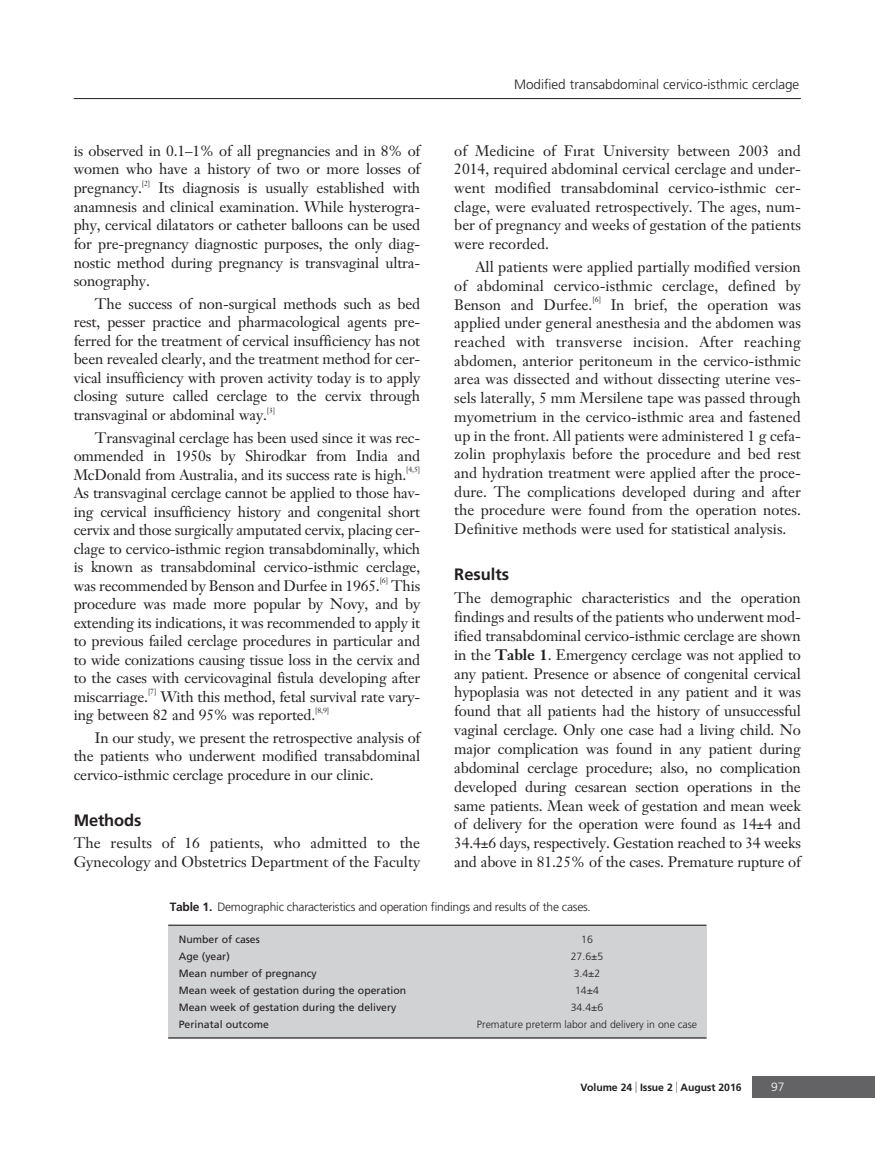
<style>
.page{position:relative;width:876px;height:1174px;background:#fff}
.page>*{position:absolute;margin:0;border:0;box-sizing:border-box;transform-origin:0 0}
.t1{font:700 16.5px "Frutiger";letter-spacing:-.005em;color:#231f20}
.t2{font:15px/18.5px "Janson Text";letter-spacing:-.01em;color:#231f20;text-align:justify}
.t3{font:300 13.5px "Frutiger";color:#231f20}
.t4{font:300 12px "Frutiger";letter-spacing:-.015em;color:#231f20}
.t5{font:300 12px "Frutiger";color:#fff}
.t6{font:10.5px "Frutiger";color:#231f20}
.t7{font:300 10.5px "Frutiger";color:#231f20}
.t8{font:700 10.5px "Frutiger";letter-spacing:-.01em;color:#231f20}
.t9{font:7.5px "Janson Text";color:#231f20}
.s1{font-weight:700}
</style>
<div class="page">
<div style="left:752px;top:1076px;width:123px;height:22px;background:#636366"></div>
<hr style="left:74px;top:98px;width:727px;height:1px;background:#231f20">
<div style="left:168px;top:925px;width:538px;height:113px;background:#d1d2d4"></div>
<hr style="left:168px;top:924px;width:538px;height:1px;background:#231f20">
<hr style="left:168px;top:1037px;width:538px;height:1px;background:#231f20">
<p class="t3" style="left:514px;top:79px;width:287px">Modified transabdominal cervico-isthmic cerclage</p>
<p class="t2" style="left:454px;top:143px;width:348px">of Medicine of F›rat University between 2003 and 2014, required abdominal cervical cerclage and under&shy;went modified transabdominal cervico-isthmic cer&shy;clage, were evaluated retrospectively. The ages, num&shy;ber of pregnancy and weeks of gestation of the patients were recorded.</p>
<p class="t2" style="left:454px;top:259px;width:348px;text-indent:21px">All patients were applied partially modified version of abdominal cervico-isthmic cerclage, defined by Benson and Durfee.</p>
<p class="t2" style="left:74px;top:143px;width:348px">is observed in 0.1–1% of all pregnancies and in 8% of women who have a history of two or more losses of pregnancy.</p>
<p class="t9" style="left:142px;top:180px;width:10px">[2]</p>
<p class="t2" style="left:74px;top:180px;width:348px;text-indent:85px">Its diagnosis is usually established with anamnesis and clinical examination. While hysterogra&shy;phy, cervical dilatators or catheter balloons can be used for pre-pregnancy diagnostic purposes, the only diag&shy;nostic method during pregnancy is transvaginal ultra&shy;sonography.</p>
<p class="t2" style="left:74px;top:296px;width:348px;text-indent:21px">The success of non-surgical methods such as bed rest, pesser practice and pharmacological agents pre&shy;ferred for the treatment of cervical insufficiency has not been revealed clearly, and the treatment method for cer&shy;vical insufficiency with proven activity today is to apply closing suture called cerclage to the cervix through transvaginal or abdominal way.</p>
<p class="t9" style="left:592px;top:296px;width:10px">[6]</p>
<p class="t2" style="left:454px;top:296px;width:348px;text-indent:156px">In brief, the operation was applied under general anesthesia and the abdomen was reached with transverse incision. After reaching abdomen, anterior peritoneum in the cervico-isthmic area was dissected and without dissecting uterine ves&shy;sels laterally, 5 mm Mersilene tape was passed through myometrium in the cervico-isthmic area and fastened up in the front. All patients were administered 1 g cefa&shy;zolin prophylaxis before the procedure and bed rest and hydration treatment were applied after the proce&shy;dure. The complications developed during and after the procedure were found from the operation notes.<br>Definitive methods were used for statistical analysis.</p>
<p class="t1" style="left:454px;top:567px;width:56px">Results</p>
<p class="t2" style="left:454px;top:590px;width:348px;line-height:18.9px">The demographic characteristics and the operation findings and results of the patients who underwent mod&shy;ified transabdominal cervico-isthmic cerclage are shown in the <span class="s1">Table 1</span>. Emergency cerclage was not applied to any patient. Presence or absence of congenital cervical hypoplasia was not detected in any patient and it was found that all patients had the history of unsuccessful vaginal cerclage. Only one case had a living child. No major complication was found in any patient during abdominal cerclage procedure; also, no complication developed during cesarean section operations in the same patients. Mean week of gestation and mean week of delivery for the operation were found as 14±4 and 34.4±6 days, respectively. Gestation reached to 34 weeks and above in 81.25% of the cases. Premature rupture of</p>
<p class="t4" style="left:170px;top:901px;width:423px"><span class="s1">Table 1.</span> Demographic characteristics and operation findings and results of the cases.</p>
<p class="t6" style="left:179px;top:935px;width:83px">Number of cases</p>
<p class="t7" style="left:581px;top:935px;width:13px">16</p>
<p class="t6" style="left:179px;top:952px;width:53px">Age (year)</p>
<p class="t7" style="left:571px;top:952px;width:34px">27.6±5</p>
<p class="t6" style="left:179px;top:969px;width:139px">Mean number of pregnancy</p>
<p class="t7" style="left:574px;top:969px;width:28px">3.4±2</p>
<p class="t6" style="left:179px;top:986px;width:229px">Mean week of gestation during the operation</p>
<p class="t7" style="left:575px;top:986px;width:25px">14±4</p>
<p class="t6" style="left:179px;top:1003px;width:219px">Mean week of gestation during the delivery</p>
<p class="t7" style="left:571px;top:1003px;width:34px">34.4±6</p>
<p class="t6" style="left:179px;top:1020px;width:92px">Perinatal outcome</p>
<p class="t7" style="left:477px;top:1020px;width:222px">Premature preterm labor and delivery in one case</p>
<p class="t9" style="left:267px;top:407px;width:10px">[3]</p>
<p class="t2" style="left:74px;top:430px;width:348px;text-indent:21px">Transvaginal cerclage has been used since it was rec&shy;ommended in 1950s by Shirodkar from India and McDonald from Australia, and its success rate is high.</p>
<p class="t9" style="left:406px;top:466px;width:16px">[4,5]</p>
<p class="t2" style="left:74px;top:485px;width:348px">As transvaginal cerclage cannot be applied to those hav&shy;ing cervical insufficiency history and congenital short cervix and those surgically amputated cervix, placing cer&shy;clage to cervico-isthmic region transabdominally, which is known as transabdominal cervico-isthmic cerclage, was recommended by Benson and Durfee in 1965.</p>
<p class="t9" style="left:380px;top:577px;width:10px">[6]</p>
<p class="t2" style="left:74px;top:577px;width:348px;text-indent:317px">This procedure was made more popular by Novy, and by extending its indications, it was recommended to apply it to previous failed cerclage procedures in particular and to wide conizations causing tissue loss in the cervix and to the cases with cervicovaginal fistula developing after miscarriage.</p>
<p class="t9" style="left:148px;top:688px;width:10px">[7]</p>
<p class="t2" style="left:74px;top:688px;width:348px;text-indent:87px">With this method, fetal survival rate vary&shy;ing between 82 and 95% was reported.</p>
<p class="t9" style="left:315px;top:707px;width:16px">[8,9]</p>
<p class="t2" style="left:74px;top:730px;width:348px;text-indent:21px">In our study, we present the retrospective analysis of the patients who underwent modified transabdominal cervico-isthmic cerclage procedure in our clinic.</p>
<p class="t1" style="left:74px;top:813px;width:69px">Methods</p>
<p class="t2" style="left:74px;top:835px;width:348px">The results of 16 patients, who admitted to the<br>Gynecology and Obstetrics Department of the Faculty</p>
<p class="t8" style="left:580px;top:1083px;width:163px">Volume 24 Issue 2 August 2016</p>
<p class="t5" style="left:771px;top:1082px;width:15px">97</p>
</div>
